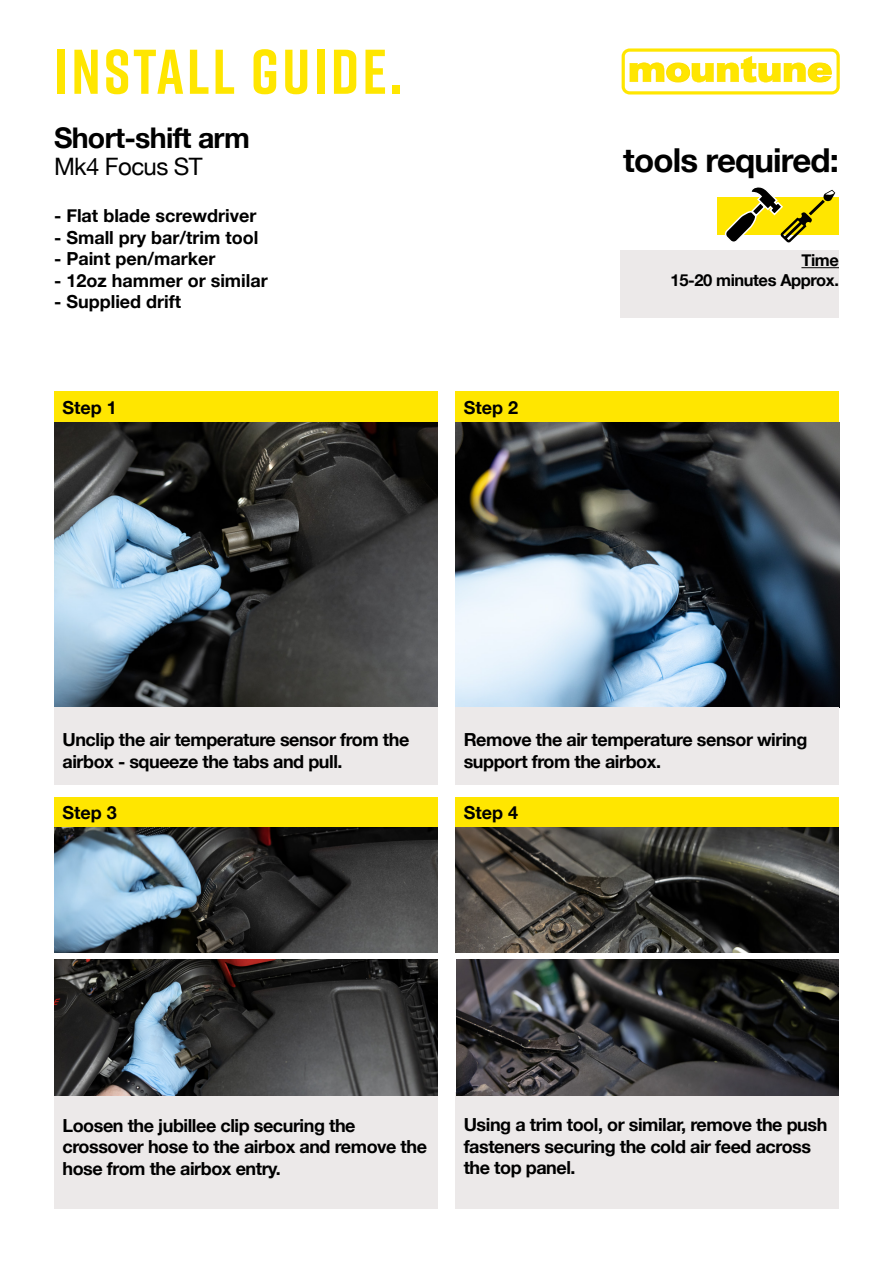
<style>
.page{position:relative;width:893px;height:1263px;background:#fff}
.page>*{position:absolute;margin:0;border:0;box-sizing:border-box;transform-origin:0 0}
.t1{font:700 63px "Rift";letter-spacing:.05em;color:#ffe600}
.t2{font:700 33px "Helvetica Neue";letter-spacing:-.025em;color:#000}
.t3{font:700 28.5px "Helvetica Neue";letter-spacing:-.025em;color:#000}
.t4{font:24px "Helvetica Neue";letter-spacing:-.025em;color:#000}
.t5{font:700 18px/21.6px "Helvetica Neue";letter-spacing:-.025em;color:#000}
.t6{font:700 18px "Helvetica Neue";color:#000}
.t7{font:700 16.5px/19.8px "Helvetica Neue";letter-spacing:-.025em;color:#000;text-align:right}
</style>
<div class="page">
<div style="left:718px;top:197px;width:121px;height:38px;background:#ffe600"></div>
<div style="left:621px;top:250px;width:218px;height:67px;background:#ece9e9"></div>
<hr style="left:801px;top:267px;width:38px;height:1px;background:#000">
<div style="left:54px;top:797px;width:384px;height:30px;background:#ffe600"></div>
<img style="left:54px;top:422px;width:384px;height:285px">
<div style="left:54px;top:1092px;width:384px;height:117px;background:#ece9e9"></div>
<div style="left:54px;top:392px;width:384px;height:30px;background:#ffe600"></div>
<div style="left:455px;top:392px;width:384px;height:30px;background:#ffe600"></div>
<img style="left:455px;top:422px;width:384px;height:285px">
<div style="left:54px;top:707px;width:384px;height:78px;background:#ece9e9"></div>
<div style="left:455px;top:707px;width:384px;height:78px;background:#ece9e9"></div>
<img style="left:54px;top:827px;width:384px;height:125px">
<div style="left:455px;top:797px;width:384px;height:30px;background:#ffe600"></div>
<div style="left:455px;top:1092px;width:384px;height:117px;background:#ece9e9"></div>
<svg style="left:724px;top:187px;width:111px;height:82px"></svg>
<img style="left:455px;top:827px;width:384px;height:125px">
<svg style="left:622px;top:48px;width:218px;height:46px"></svg>
<img style="left:456px;top:960px;width:383px;height:136px">
<img style="left:54px;top:960px;width:384px;height:136px">
<h1 class="t1" style="left:54px;top:27px;width:350px">INSTALL GUIDE.</h1>
<h3 class="t3" style="left:54px;top:115px;width:197px">Short-shift arm</h3>
<h3 class="t4" style="left:54px;top:149px;width:150px">Mk4 Focus ST</h3>
<h2 class="t2" style="left:623px;top:134px;width:217px">tools required:</h2>
<p class="t6" style="left:54px;top:201px;width:204px">- Flat blade screwdriver</p>
<p class="t6" style="left:54px;top:223px;width:206px">- Small pry bar/trim tool</p>
<p class="t6" style="left:54px;top:245px;width:163px">- Paint pen/marker</p>
<p class="t6" style="left:54px;top:266px;width:215px">- 12oz hammer or similar</p>
<p class="t6" style="left:54px;top:288px;width:129px">- Supplied drift</p>
<p class="t5" style="left:63px;top:397px;width:56px">Step 1</p>
<p class="t5" style="left:464px;top:397px;width:56px">Step 2</p>
<p class="t7" style="left:671px;top:251px;width:170px">Time<br>15-20 minutes Approx.</p>
<p class="t5" style="left:63px;top:730px;width:348px">Unclip the air temperature sensor from the airbox - squeeze the tabs and pull.</p>
<p class="t5" style="left:464px;top:730px;width:345px">Remove the air temperature sensor wiring support from the airbox.</p>
<p class="t5" style="left:464px;top:802px;width:56px">Step 4</p>
<p class="t5" style="left:63px;top:802px;width:56px">Step 3</p>
<p class="t5" style="left:63px;top:1115px;width:366px">Loosen the jubillee clip securing the crossover hose to the airbox and remove the hose from the airbox entry.</p>
<p class="t5" style="left:464px;top:1114px;width:365px">Using a trim tool, or similar, remove the push fasteners securing the cold air feed across the top panel.</p>
</div>
